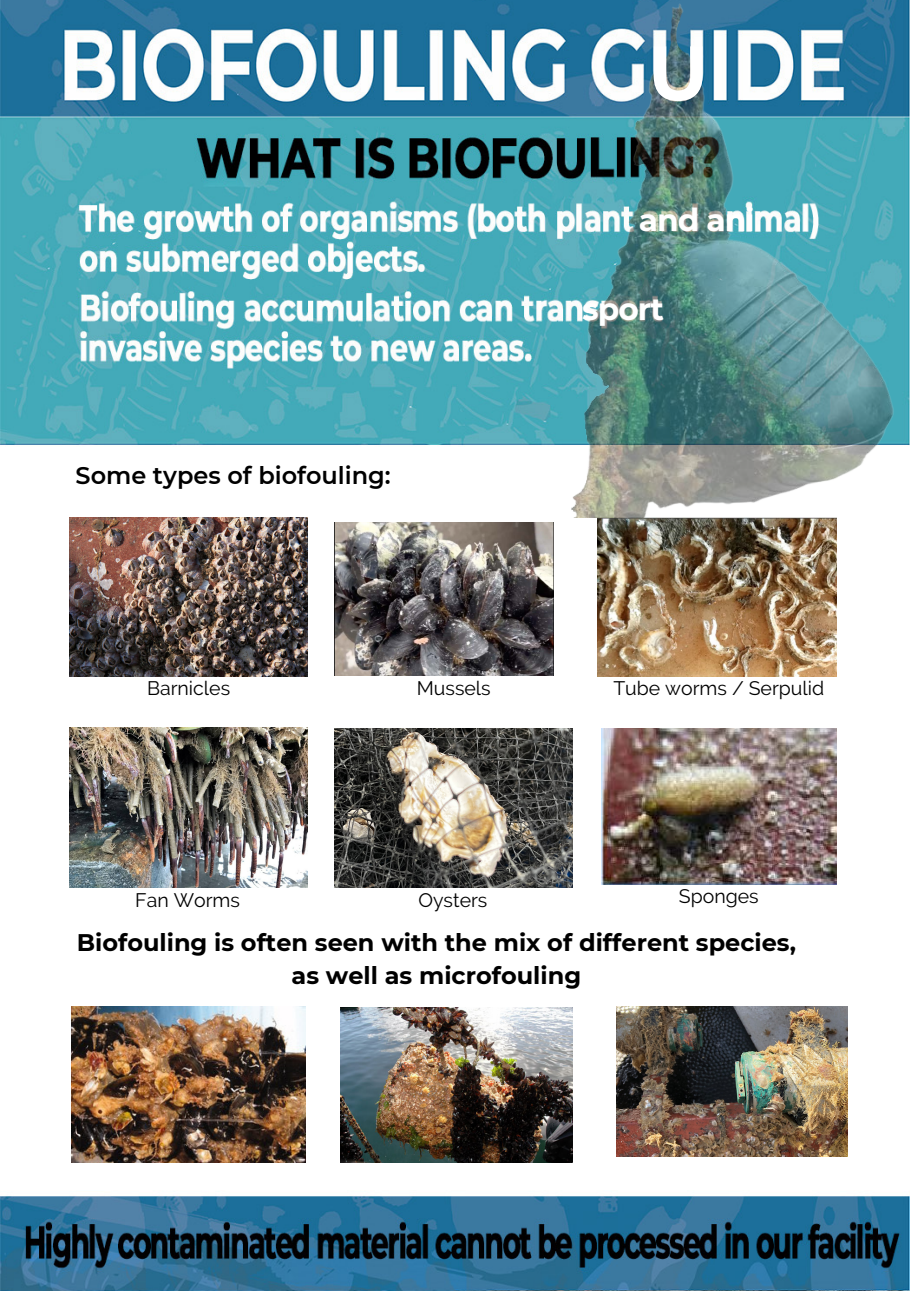
<style>
.page{position:relative;width:910px;height:1293px;background:#fff}
.page>*{position:absolute;margin:0;border:0;box-sizing:border-box;transform-origin:0 0}
.t1{font:700 76.8px "Montserrat";color:#fff}
.t2{font:700 31.2px "Montserrat";letter-spacing:-.03em;color:#fff}
.t3{font:700 24px/33.5px "Montserrat";color:#000;text-align:center}
.t4{font:600 24px "Montserrat";color:#000}
.t5{font:19.5px "Raleway";color:#000}
</style>
<div class="page">
<img style="left:0;top:0;width:910px;height:1290px">
<img style="left:70px;top:517px;width:238px;height:160px">
<img style="left:598px;top:517px;width:238px;height:160px">
<img style="left:69px;top:728px;width:239px;height:159px">
<img style="left:335px;top:728px;width:238px;height:159px">
<img style="left:601px;top:728px;width:235px;height:156px">
<img style="left:72px;top:1006px;width:233px;height:156px">
<img style="left:340px;top:1007px;width:233px;height:155px">
<img style="left:530px;top:0;width:380px;height:517px">
<img style="left:617px;top:1006px;width:230px;height:151px">
<img style="left:335px;top:522px;width:219px;height:153px">
<h1 class="t1" style="left:648px;top:26px;width:62px">U</h1>
<h2 class="t2" style="left:639px;top:201px;width:117px">and ani</h2>
<p class="t4" style="left:76px;top:460px;width:317px">Some types of biofouling:</p>
<h2 class="t2" style="left:582px;top:289px;width:83px">sport</h2>
<p class="t5" style="left:147px;top:677px;width:85px">Barnicles</p>
<p class="t5" style="left:417px;top:677px;width:75px">Mussels</p>
<p class="t5" style="left:613px;top:677px;width:212px">Tube worms / Serpulid</p>
<p class="t5" style="left:135px;top:889px;width:106px">Fan Worms</p>
<p class="t5" style="left:418px;top:889px;width:71px">Oysters</p>
<p class="t5" style="left:679px;top:884px;width:81px">Sponges</p>
<p class="t3" style="left:77px;top:925px;width:721px">Biofouling is often seen with the mix of different species, as well as microfouling</p>
</div>
